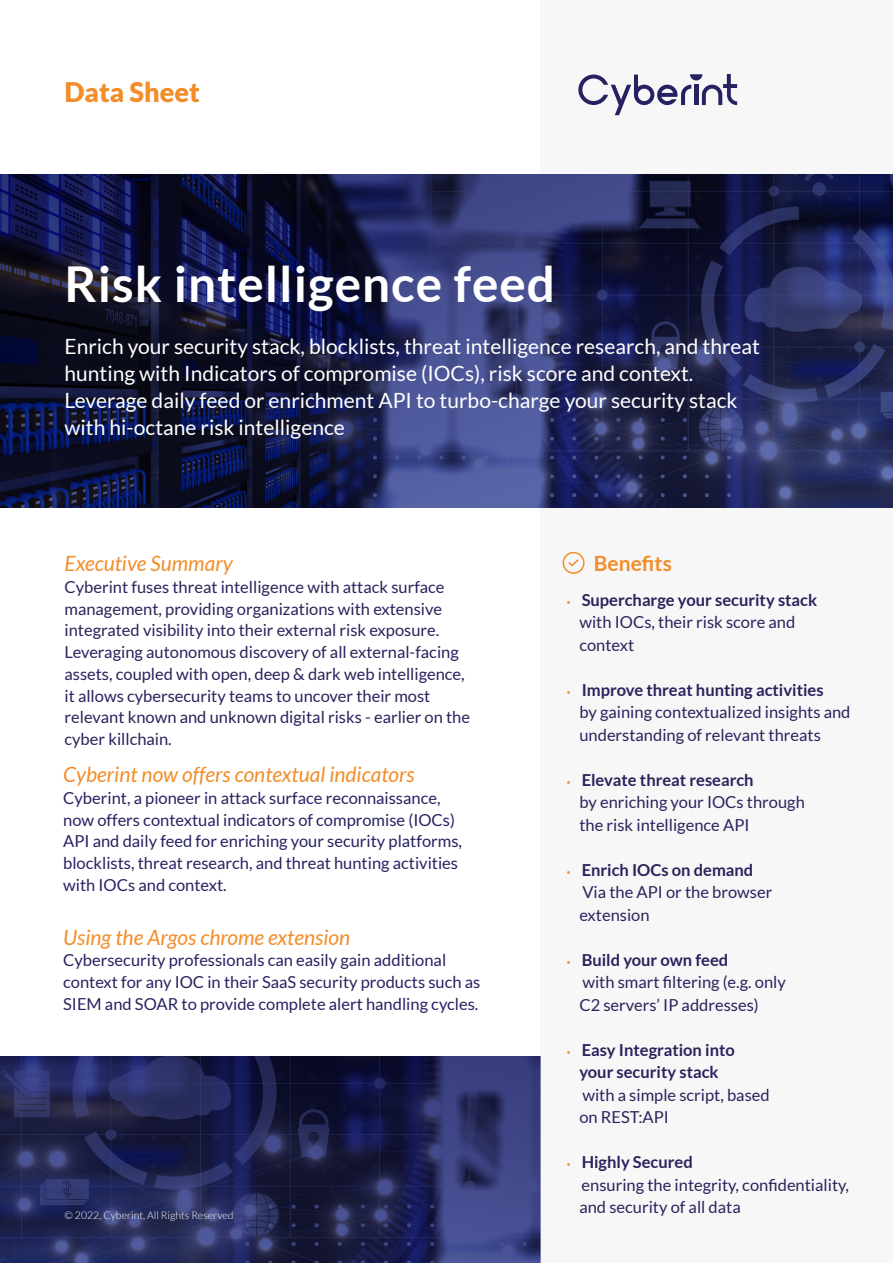
<style>
.page{position:relative;width:893px;height:1263px;background:#fff}
.page>*{position:absolute;margin:0;border:0;box-sizing:border-box;transform-origin:0 0}
.t1{font:700 49.5px "Lato";letter-spacing:.02em;color:#fff}
.t2{font:900 27px "Lato";color:#f28d29}
.t3{font:21px/27px "Lato";color:#fff}
.t4{font:italic 21px "Lato";color:#f28d29}
.t5{font:700 21px "Lato";color:#f28d29}
.t6{font:16.5px/22.5px "Lato";color:#29235c}
.t7{font:16.5px/21.8px "Lato";color:#262262}
.t8{font:700 16.5px "Lato";color:#29235c}
.t9{font:13.5px "Myriad Pro";color:#f28d29}
.t10{font:300 10.5px "Lato";color:#fff}
.s1{font-weight:700}
</style>
<div class="page">
<img style="left:0;top:1056px;width:540px;height:207px">
<div style="left:540px;top:0;width:353px;height:1263px;background:#f7f7f8"></div>
<img style="left:0;top:175px;width:893px;height:333px">
<svg style="left:578px;top:74px;width:159px;height:41px"></svg>
<svg style="left:568px;top:559px;width:11px;height:7px"></svg>
<div style="left:563px;top:552px;width:22px;height:22px;border:2px solid #f28d29;border-radius:50%"></div>
<p class="t2" style="left:64px;top:76px;width:137px">Data Sheet</p>
<p class="t1" style="left:64px;top:255px;width:492px">Risk intelligence feed</p>
<p class="t3" style="left:64px;top:333px;width:697px">Enrich your security stack, blocklists, threat intelligence research, and threat hunting with Indicators of compromise (IOCs ,) risk score and context.<br>Leverage daily feed or enrichment API to turbo-charge your security stack with hi-octane risk intelligence</p>
<p class="t4" style="left:64px;top:552px;width:170px">Executive Summary</p>
<p class="t6" style="left:64px;top:576px;width:407px;line-height:21.8px">Cyberint fuses threat intelligence with attack surface management, providing organizations with extensive integrated visibility into their external risk exposure.<br>Leveraging autonomous discovery of all external-facing assets, coupled with open, deep &amp; dark web intelligence, it allows cybersecurity teams to uncover their most relevant known and unknown digital risks - earlier on the cyber killchain.</p>
<p class="t4" style="left:63px;top:763px;width:353px">Cyberint now offers contextual indicators</p>
<p class="t7" style="left:63px;top:787px;width:400px">Cyberint a, pioneer in attack surface reconnaissance, now offers contextual indicators of compromise (IOCs( API and daily feed for enriching your security platforms, blocklists, threat research, and threat hunting activities with IOCs and context.</p>
<p class="t4" style="left:63px;top:925px;width:288px">Using the Argos chrome extension</p>
<p class="t7" style="left:63px;top:949px;width:419px">Cybersecurity professionals can easily gain additional context for any IOC in their SaaS security products such as<br>SIEM and SOAR to provide complete alert handling cycles.</p>
<p class="t10" style="left:64px;top:1209px;width:171px">© 2022, Cyberint, All Rights Reserved</p>
<p class="t9" style="left:567px;top:593px;width:5px">•</p>
<p class="t9" style="left:567px;top:683px;width:5px">•</p>
<p class="t9" style="left:567px;top:773px;width:5px">•</p>
<p class="t9" style="left:567px;top:863px;width:5px">•</p>
<p class="t9" style="left:567px;top:953px;width:5px">•</p>
<p class="t9" style="left:567px;top:1043px;width:5px">•</p>
<p class="t9" style="left:567px;top:1155px;width:5px">•</p>
<p class="t5" style="left:594px;top:551px;width:79px">Benefits</p>
<p class="t8" style="left:582px;top:590px;width:237px">Supercharge your security stack</p>
<p class="t6" style="left:579px;top:611px;width:217px">with IOCs, their risk score and context</p>
<p class="t8" style="left:582px;top:680px;width:243px">Improve threat hunting activities</p>
<p class="t6" style="left:579px;top:701px;width:272px">by gaining contextualized insights and understanding of relevant threats</p>
<p class="t8" style="left:582px;top:770px;width:173px">Elevate threat research</p>
<p class="t6" style="left:579px;top:791px;width:227px">by enriching your IOCs through the risk intelligence API</p>
<p class="t8" style="left:582px;top:860px;width:173px">Enrich IOCs on demand</p>
<p class="t6" style="left:579px;top:881px;width:194px">Via the API or the browser extension</p>
<p class="t8" style="left:582px;top:950px;width:148px">Build your own feed</p>
<p class="t6" style="left:579px;top:971px;width:208px">with smart filtering .g.e( o n l y<br>C2 servers’ IP addresses(</p>
<p class="t8" style="left:582px;top:1040px;width:155px">Easy Integration into</p>
<p class="t6" style="left:579px;top:1061px;width:192px"><span class="s1">your security stack<br></span>with a simple script, based on REST:API</p>
<p class="t8" style="left:582px;top:1153px;width:113px">Highly Secured</p>
<p class="t6" style="left:579px;top:1173px;width:271px">ensuring the integrity, confidentiality, and security of all data</p>
</div>
